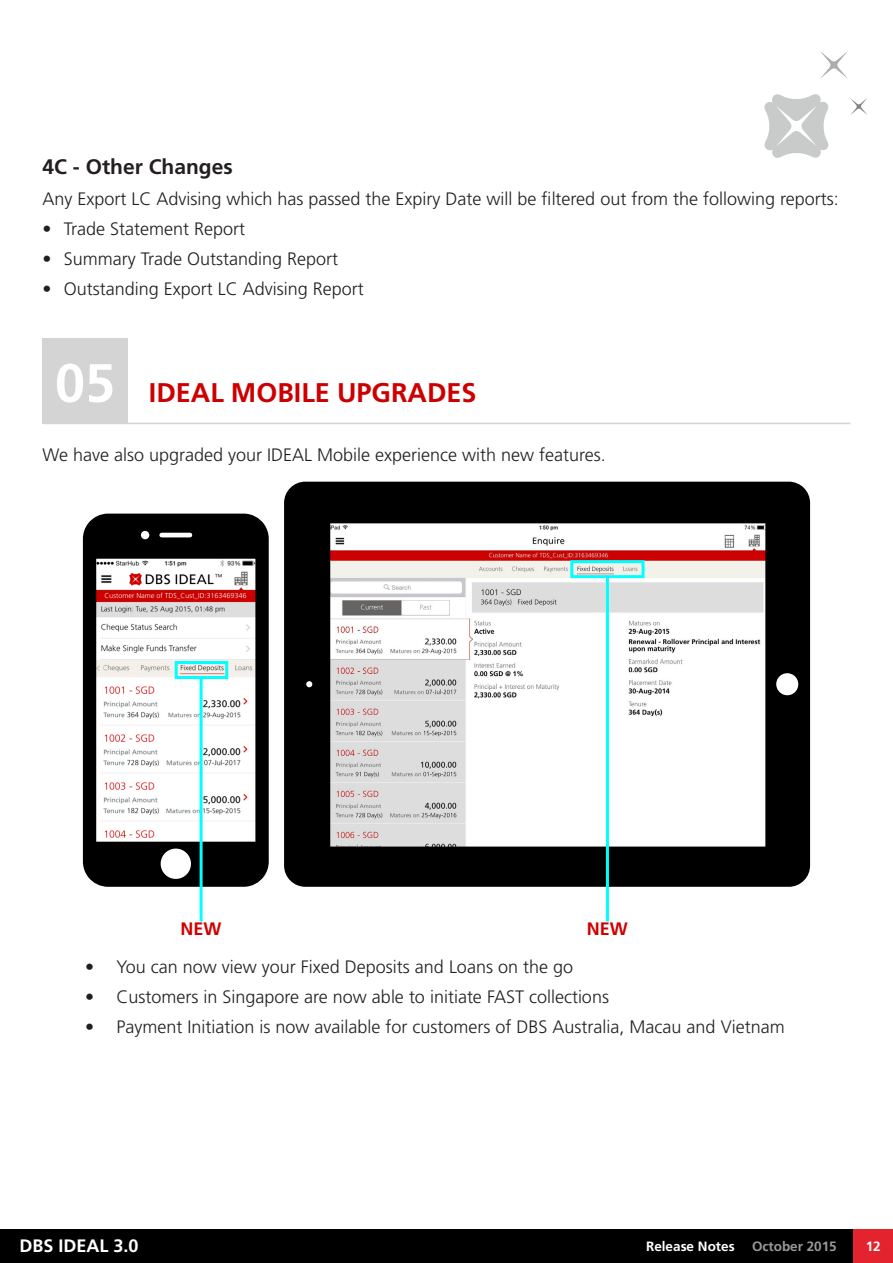
<style>
.page{position:relative;width:893px;height:1263px;background:#fff}
.page>*{position:absolute;margin:0;border:0;box-sizing:border-box;transform-origin:0 0}
.t1{font:700 27px "Frutiger";color:#c00}
.t2{font:700 21px "Frutiger";color:#231f20}
.t3{font:300 18px "Frutiger";color:#231f20}
.t4{font:700 18px "Frutiger";color:#fff}
.t5{font:700 18px "Frutiger";color:#d00000}
.t6{font:700 13.5px "Frutiger";color:#fff}
.t7{font:700 13.5px "Frutiger";color:#999}
.s1{font-size:54px;color:#fff}
</style>
<div class="page">
<div style="left:0;top:1230px;width:893px;height:33px;background:#000"></div>
<div style="left:853px;top:1230px;width:40px;height:33px;background:#e3242e"></div>
<svg style="left:820px;top:51px;width:28px;height:28px"></svg>
<svg style="left:764px;top:94px;width:65px;height:64px"></svg>
<svg style="left:850px;top:98px;width:17px;height:17px"></svg>
<div style="left:43px;top:338px;width:85px;height:85px;background:#d4d4d4"></div>
<hr style="left:43px;top:423px;width:807px;height:1px;background:#d4d4d4">
<svg style="left:284px;top:482px;width:526px;height:405px"></svg>
<svg style="left:83px;top:514px;width:186px;height:373px"></svg>
<div style="left:175px;top:661px;width:53px;height:18px;border:3px solid #0ff"></div>
<hr style="left:200px;top:678px;width:3px;height:243px;background:#0ff">
<div style="left:570px;top:560px;width:74px;height:18px;border:3px solid #0ff"></div>
<hr style="left:606px;top:577px;width:3px;height:344px;background:#0ff">
<p class="t2" style="left:43px;top:155px;width:192px">4C - Other Changes</p>
<p class="t3" style="left:43px;top:188px;width:798px">Any Export LC Advising which has passed the Expiry Date will be filtered out from the following reports:</p>
<p class="t3" style="left:43px;top:218px;width:204px">• Trade Statement Report</p>
<p class="t3" style="left:43px;top:248px;width:297px">• Summary Trade Outstanding Report</p>
<p class="t3" style="left:43px;top:278px;width:323px">• Outstanding Export LC Advising Report</p>
<h1 class="t1" style="left:55px;top:377px;width:217px"><span class="s1">05</span> IDEAL Mobile</h1>
<h1 class="t1" style="left:337px;top:377px;width:38px">Upgrades</h1>
<p class="t3" style="left:43px;top:444px;width:565px">We have also upgraded your IDEAL Mobile experience with new features.</p>
<p class="t5" style="left:181px;top:919px;width:43px">NEW</p>
<p class="t5" style="left:587px;top:919px;width:43px">NEW</p>
<p class="t3" style="left:85px;top:956px;width:489px">• You can now view your Fixed Deposits and Loans on the go</p>
<p class="t3" style="left:85px;top:986px;width:525px">• Customers in Singapore are now able to initiate FAST collections</p>
<p class="t3" style="left:85px;top:1016px;width:701px">• Payment Initiation is now available for customers of DBS Australia, Macau and Vietnam</p>
<p class="t4" style="left:20px;top:1235px;width:121px">DBS IDEAL 3.0</p>
<p class="t6" style="left:646px;top:1238px;width:90px">Release Notes</p>
<p class="t7" style="left:752px;top:1238px;width:86px">October 2015</p>
<p class="t6" style="left:866px;top:1238px;width:17px">12</p>
</div>
